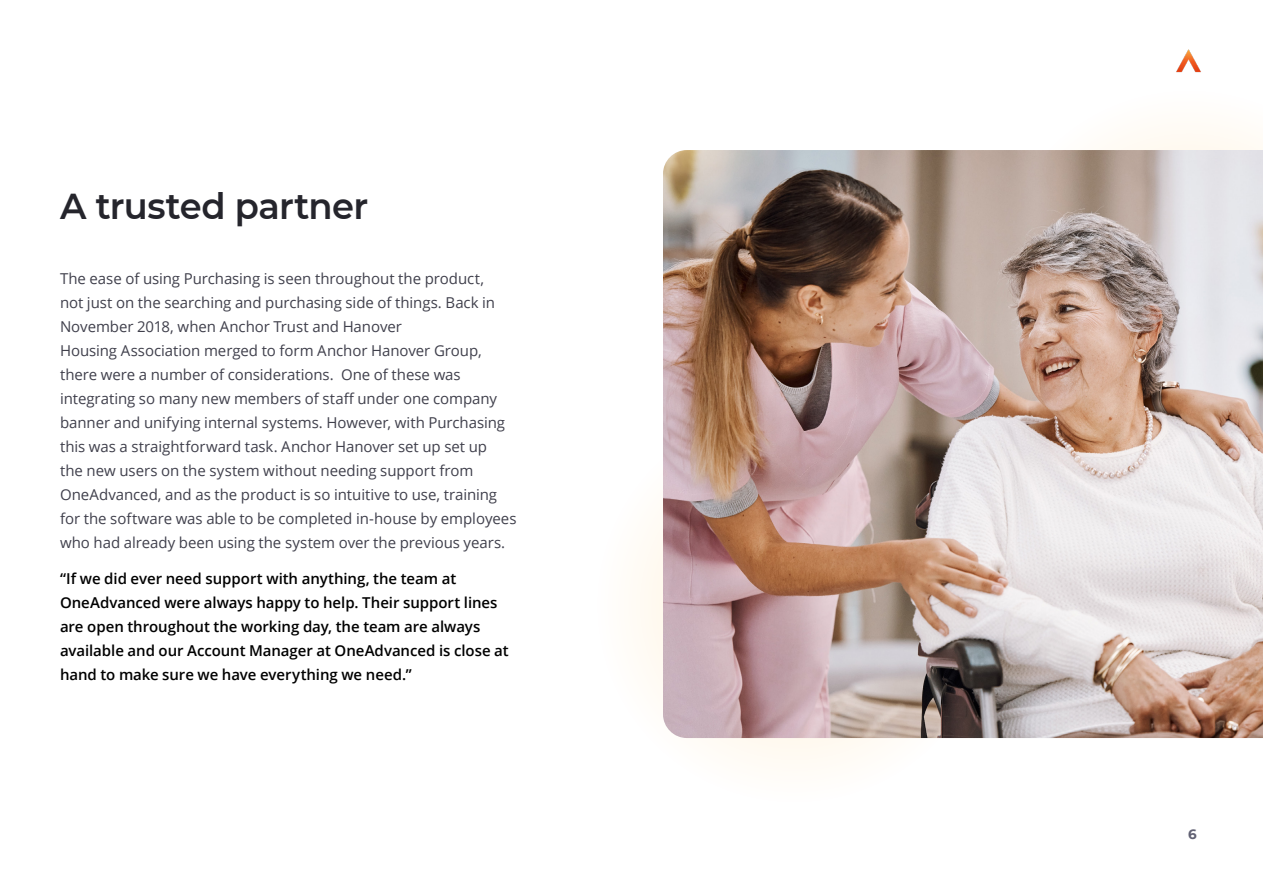
<style>
.page{position:relative;width:1263px;height:893px;background:#fff}
.page>*{position:absolute;margin:0;border:0;box-sizing:border-box;transform-origin:0 0}
.t1{font:600 36px "Montserrat";letter-spacing:-.015em;color:#25252c}
.t2{font:15px/24px "Open Sans";letter-spacing:-.005em;color:#40404c}
.t3{font:600 15px/24px "Open Sans";letter-spacing:-.005em;color:#000}
.t4{font:700 13.5px "Montserrat";color:#616173}
</style>
<div class="page">
<div style="left:597px;top:407px;width:395px;height:395px;background:#fffcf8;border-radius:50%"></div>
<div style="left:1112px;top:130px;width:151px;height:20px;background:#fffaf3"></div>
<img style="left:663px;top:150px;width:600px;height:588px">
<img style="left:1176px;top:49px;width:25px;height:24px">
<h1 class="t1" style="left:60px;top:181px;width:310px">A trusted partner</h1>
<p class="t2" style="left:60px;top:266px;width:458px">The ease of using Purchasing is seen throughout the product,<br>not just on the searching and purchasing side of things. Back in November 2018, when Anchor Trust and Hanover<br>Housing Association merged to form Anchor Hanover Group, there were a number of considerations. One of these was integrating so many new members of staff under one company banner and unifying internal systems. However, with Purchasing this was a straightforward task. Anchor Hanover set up set up<br>the new users on the system without needing support from OneAdvanced, and as the product is so intuitive to use, training for the software was able to be completed in-house by employees who had already been using the system over the previous years.</p>
<p class="t3" style="left:60px;top:566px;width:450px">“If we did ever need support with anything, the team at OneAdvanced were always happy to help. Their support lines are open throughout the working day, the team are always available and our Account Manager at OneAdvanced is close at hand to make sure we have everything we need.”</p>
<p class="t4" style="left:1188px;top:824px;width:10px">6</p>
</div>
